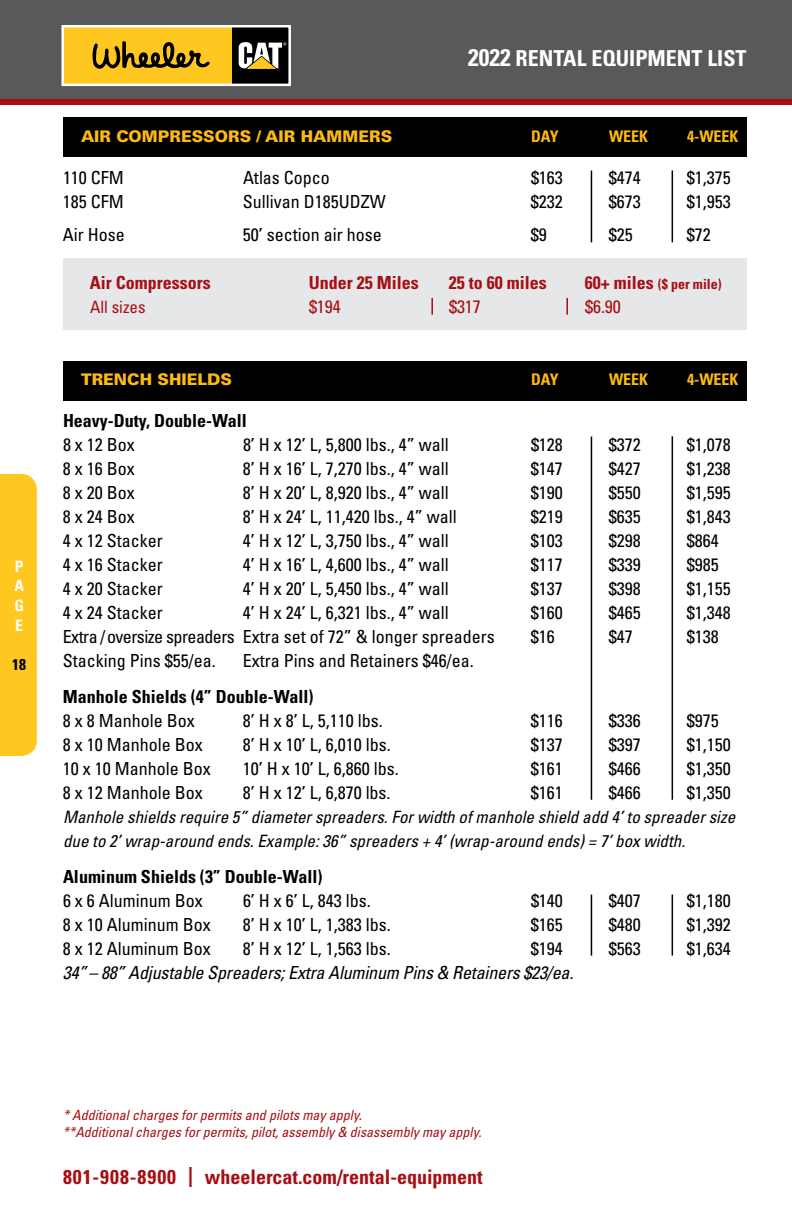
<style>
.page{position:relative;width:792px;height:1224px;background:#fff}
.page>*{position:absolute;margin:0;border:0;box-sizing:border-box;transform-origin:0 0}
.t1{font:700 condensed 22px "Univers LT Std";color:#fff}
.t2{font:700 condensed 20px "Univers LT Std";color:#a70e13}
.t3{font:condensed 18px "Univers LT Std";color:#000}
.t4{font:700 condensed 18px "Univers LT Std";color:#000}
.t5{font:italic condensed 18px "Univers LT Std";letter-spacing:-.01em;color:#000}
.t6{font:700 condensed 18px "Univers LT Std";color:#a70e13}
.t7{font:condensed 18px "Univers LT Std";color:#a70e13}
.t8{font:italic condensed 17px/24px "Univers LT Std";color:#000}
.t9{font:condensed 17px "Univers LT Std";color:#a70e13}
.t10{font:900 16px "Univers LT Std";color:#fdba12}
.t11{font:700 condensed 16px "Univers LT Std";color:#fdba12}
.t12{font:700 condensed 15.6px/19.6px "Univers LT Std";color:#fff;text-align:justify}
.t13{font:700 condensed 15.6px "Univers LT Std";color:#000}
.t14{font:italic condensed 14px/16.8px "Univers LT Std";color:#a70e13}
.t15{font:700 condensed 14px "Univers LT Std";color:#a70e13}
.s1{font-size:24px}
.s2{font-size:18px}
</style>
<div class="page">
<div style="left:0;top:0;width:792px;height:99px;background:#58595b"></div>
<div style="left:0;top:474px;width:37px;height:282px;background:#ffc820"></div>
<div style="left:0;top:99px;width:792px;height:6px;background:#a70e13"></div>
<svg style="left:61px;top:25px;width:230px;height:62px;background:#bc9c38"></svg>
<div style="left:63px;top:258px;width:684px;height:72px;background:#e6e7e8"></div>
<div style="left:63px;top:117px;width:684px;height:39px;background:#000"></div>
<div style="left:63px;top:362px;width:684px;height:39px;background:#000"></div>
<hr style="left:591px;top:171px;width:1px;height:71px;background:#000">
<hr style="left:672px;top:170px;width:1px;height:72px;background:#000">
<hr style="left:591px;top:437px;width:1px;height:363px;background:#000">
<hr style="left:672px;top:436px;width:1px;height:364px;background:#000">
<hr style="left:591px;top:895px;width:1px;height:61px;background:#000">
<hr style="left:672px;top:894px;width:1px;height:62px;background:#000">
<svg style="left:431px;top:298px;width:2px;height:17px"></svg>
<svg style="left:566px;top:298px;width:2px;height:17px"></svg>
<p class="t12" style="left:14px;top:556px;width:11px">P A G E</p>
<p class="t13" style="left:12px;top:655px;width:15px">18</p>
<p class="t1" style="left:468px;top:45px;width:280px"><span class="s1">2022</span> RENTAL EQUIPMENT LIST</p>
<p class="t10" style="left:81px;top:127px;width:313px">AIR COMPRESSORS / AIR HAMMERS</p>
<p class="t11" style="left:531px;top:127px;width:29px">DAY</p>
<p class="t11" style="left:609px;top:127px;width:41px">WEEK</p>
<p class="t11" style="left:687px;top:127px;width:53px">4-WEEK</p>
<p class="t3" style="left:63px;top:167px;width:62px">110 CFM</p>
<p class="t3" style="left:243px;top:167px;width:88px">Atlas Copco</p>
<p class="t3" style="left:531px;top:167px;width:33px">$163</p>
<p class="t3" style="left:609px;top:167px;width:33px">$474</p>
<p class="t3" style="left:687px;top:167px;width:45px">$1,375</p>
<p class="t3" style="left:63px;top:190px;width:62px">185 CFM</p>
<p class="t3" style="left:243px;top:190px;width:144px">Sullivan D185UDZW</p>
<p class="t3" style="left:531px;top:190px;width:33px">$232</p>
<p class="t3" style="left:609px;top:190px;width:33px">$673</p>
<p class="t3" style="left:687px;top:190px;width:45px">$1,953</p>
<p class="t3" style="left:63px;top:223px;width:63px">Air Hose</p>
<p class="t3" style="left:243px;top:223px;width:140px">50’ section air hose</p>
<p class="t3" style="left:531px;top:223px;width:17px">$9</p>
<p class="t3" style="left:609px;top:223px;width:25px">$25</p>
<p class="t3" style="left:687px;top:223px;width:25px">$72</p>
<p class="t6" style="left:90px;top:272px;width:122px">Air Compressors</p>
<p class="t6" style="left:309px;top:272px;width:111px">Under 25 Miles</p>
<p class="t6" style="left:449px;top:272px;width:99px">25 to 60 miles</p>
<p class="t15" style="left:585px;top:276px;width:138px"><span class="s2">60+ miles</span> ($ per mile)</p>
<p class="t9" style="left:90px;top:296px;width:57px">All sizes</p>
<p class="t7" style="left:309px;top:296px;width:33px">$194</p>
<p class="t7" style="left:449px;top:296px;width:33px">$317</p>
<p class="t7" style="left:585px;top:296px;width:37px">$6.90</p>
<p class="t10" style="left:81px;top:370px;width:153px">TRENCH SHIELDS</p>
<p class="t11" style="left:531px;top:370px;width:29px">DAY</p>
<p class="t11" style="left:609px;top:370px;width:41px">WEEK</p>
<p class="t11" style="left:687px;top:370px;width:53px">4-WEEK</p>
<p class="t4" style="left:63px;top:410px;width:185px">Heavy-Duty, Double-Wall</p>
<p class="t3" style="left:63px;top:433px;width:73px">8 x 12 Box</p>
<p class="t3" style="left:243px;top:433px;width:207px">8’ H x 12’ L, 5,800 lbs., 4” wall</p>
<p class="t3" style="left:531px;top:433px;width:33px">$128</p>
<p class="t3" style="left:609px;top:433px;width:33px">$372</p>
<p class="t3" style="left:687px;top:433px;width:45px">$1,078</p>
<p class="t3" style="left:63px;top:457px;width:73px">8 x 16 Box</p>
<p class="t3" style="left:243px;top:457px;width:207px">8’ H x 16’ L, 7,270 lbs., 4” wall</p>
<p class="t3" style="left:531px;top:457px;width:33px">$147</p>
<p class="t3" style="left:609px;top:457px;width:33px">$427</p>
<p class="t3" style="left:687px;top:457px;width:45px">$1,238</p>
<p class="t3" style="left:63px;top:481px;width:73px">8 x 20 Box</p>
<p class="t3" style="left:243px;top:481px;width:207px">8’ H x 20’ L, 8,920 lbs., 4” wall</p>
<p class="t3" style="left:531px;top:481px;width:33px">$190</p>
<p class="t3" style="left:609px;top:481px;width:33px">$550</p>
<p class="t3" style="left:687px;top:481px;width:45px">$1,595</p>
<p class="t3" style="left:63px;top:505px;width:73px">8 x 24 Box</p>
<p class="t3" style="left:243px;top:505px;width:215px">8’ H x 24’ L, 11,420 lbs., 4” wall</p>
<p class="t3" style="left:531px;top:505px;width:33px">$219</p>
<p class="t3" style="left:609px;top:505px;width:33px">$635</p>
<p class="t3" style="left:687px;top:505px;width:45px">$1,843</p>
<p class="t3" style="left:63px;top:529px;width:101px">4 x 12 Stacker</p>
<p class="t3" style="left:243px;top:529px;width:207px">4’ H x 12’ L, 3,750 lbs., 4” wall</p>
<p class="t3" style="left:531px;top:529px;width:33px">$103</p>
<p class="t3" style="left:609px;top:529px;width:33px">$298</p>
<p class="t3" style="left:687px;top:529px;width:33px">$864</p>
<p class="t3" style="left:63px;top:553px;width:101px">4 x 16 Stacker</p>
<p class="t3" style="left:243px;top:553px;width:207px">4’ H x 16’ L, 4,600 lbs., 4” wall</p>
<p class="t3" style="left:531px;top:553px;width:33px">$117</p>
<p class="t3" style="left:609px;top:553px;width:33px">$339</p>
<p class="t3" style="left:687px;top:553px;width:33px">$985</p>
<p class="t3" style="left:63px;top:577px;width:101px">4 x 20 Stacker</p>
<p class="t3" style="left:243px;top:577px;width:207px">4’ H x 20’ L, 5,450 lbs., 4” wall</p>
<p class="t3" style="left:531px;top:577px;width:33px">$137</p>
<p class="t3" style="left:609px;top:577px;width:33px">$398</p>
<p class="t3" style="left:687px;top:577px;width:45px">$1,155</p>
<p class="t3" style="left:63px;top:601px;width:101px">4 x 24 Stacker</p>
<p class="t3" style="left:243px;top:601px;width:207px">4’ H x 24’ L, 6,321 lbs., 4” wall</p>
<p class="t3" style="left:531px;top:601px;width:33px">$160</p>
<p class="t3" style="left:609px;top:601px;width:33px">$465</p>
<p class="t3" style="left:687px;top:601px;width:45px">$1,348</p>
<p class="t3" style="left:63px;top:625px;width:433px">Extra / oversize spreaders Extra set of 72” &amp; longer spreaders</p>
<p class="t3" style="left:531px;top:625px;width:25px">$16</p>
<p class="t3" style="left:609px;top:625px;width:25px">$47</p>
<p class="t3" style="left:687px;top:625px;width:33px">$138</p>
<p class="t3" style="left:63px;top:649px;width:154px">Stacking Pins $55/ea.</p>
<p class="t3" style="left:243px;top:649px;width:232px">Extra Pins and Retainers $46/ea.</p>
<p class="t4" style="left:63px;top:686px;width:252px">Manhole Shields (4” Double-Wall)</p>
<p class="t3" style="left:63px;top:709px;width:133px">8 x 8 Manhole Box</p>
<p class="t3" style="left:243px;top:709px;width:141px">8’ H x 8’ L, 5,110 lbs.</p>
<p class="t3" style="left:531px;top:709px;width:33px">$116</p>
<p class="t3" style="left:609px;top:709px;width:33px">$336</p>
<p class="t3" style="left:687px;top:709px;width:33px">$975</p>
<p class="t3" style="left:63px;top:733px;width:141px">8 x 10 Manhole Box</p>
<p class="t3" style="left:243px;top:733px;width:149px">8’ H x 10’ L, 6,010 lbs.</p>
<p class="t3" style="left:531px;top:733px;width:33px">$137</p>
<p class="t3" style="left:609px;top:733px;width:33px">$397</p>
<p class="t3" style="left:687px;top:733px;width:45px">$1,150</p>
<p class="t3" style="left:63px;top:757px;width:149px">10 x 10 Manhole Box</p>
<p class="t3" style="left:243px;top:757px;width:157px">10’ H x 10’ L, 6,860 lbs.</p>
<p class="t3" style="left:531px;top:757px;width:33px">$161</p>
<p class="t3" style="left:609px;top:757px;width:33px">$466</p>
<p class="t3" style="left:687px;top:757px;width:45px">$1,350</p>
<p class="t3" style="left:63px;top:781px;width:141px">8 x 12 Manhole Box</p>
<p class="t3" style="left:243px;top:781px;width:149px">8’ H x 12’ L, 6,870 lbs.</p>
<p class="t3" style="left:531px;top:781px;width:33px">$161</p>
<p class="t3" style="left:609px;top:781px;width:33px">$466</p>
<p class="t3" style="left:687px;top:781px;width:45px">$1,350</p>
<p class="t8" style="left:63px;top:805px;width:674px">Manhole shields require 5” diameter spreaders. For width of manhole shield add 4’ to spreader size due to 2’ wrap-around ends. Example: 36” spreaders + 4’ (wrap-around ends) = 7’ box width.</p>
<p class="t4" style="left:63px;top:866px;width:261px">Aluminum Shields (3” Double-Wall)</p>
<p class="t3" style="left:63px;top:889px;width:141px">6 x 6 Aluminum Box</p>
<p class="t3" style="left:243px;top:889px;width:129px">6’ H x 6’ L, 843 lbs.</p>
<p class="t3" style="left:531px;top:889px;width:33px">$140</p>
<p class="t3" style="left:609px;top:889px;width:33px">$407</p>
<p class="t3" style="left:687px;top:889px;width:45px">$1,180</p>
<p class="t3" style="left:63px;top:913px;width:149px">8 x 10 Aluminum Box</p>
<p class="t3" style="left:243px;top:913px;width:149px">8’ H x 10’ L, 1,383 lbs.</p>
<p class="t3" style="left:531px;top:913px;width:33px">$165</p>
<p class="t3" style="left:609px;top:913px;width:33px">$480</p>
<p class="t3" style="left:687px;top:913px;width:45px">$1,392</p>
<p class="t3" style="left:63px;top:937px;width:149px">8 x 12 Aluminum Box</p>
<p class="t3" style="left:243px;top:937px;width:149px">8’ H x 12’ L, 1,563 lbs.</p>
<p class="t3" style="left:531px;top:937px;width:33px">$194</p>
<p class="t3" style="left:609px;top:937px;width:33px">$563</p>
<p class="t3" style="left:687px;top:937px;width:45px">$1,634</p>
<p class="t5" style="left:63px;top:961px;width:512px">34” – 88” Adjustable Spreaders; Extra Aluminum Pins &amp; Retainers $23/ea.</p>
<p class="t14" style="left:63px;top:1107px;width:424px">*Additionalchargesforpermitsand pilotsmayapply. **Additionalchargesforpermits,pilot,assembly&amp; disassemblymayapply.</p>
<p class="t2" style="left:63px;top:1164px;width:421px">801-908-8900 | wheelercat.com/rental-equipment</p>
</div>
